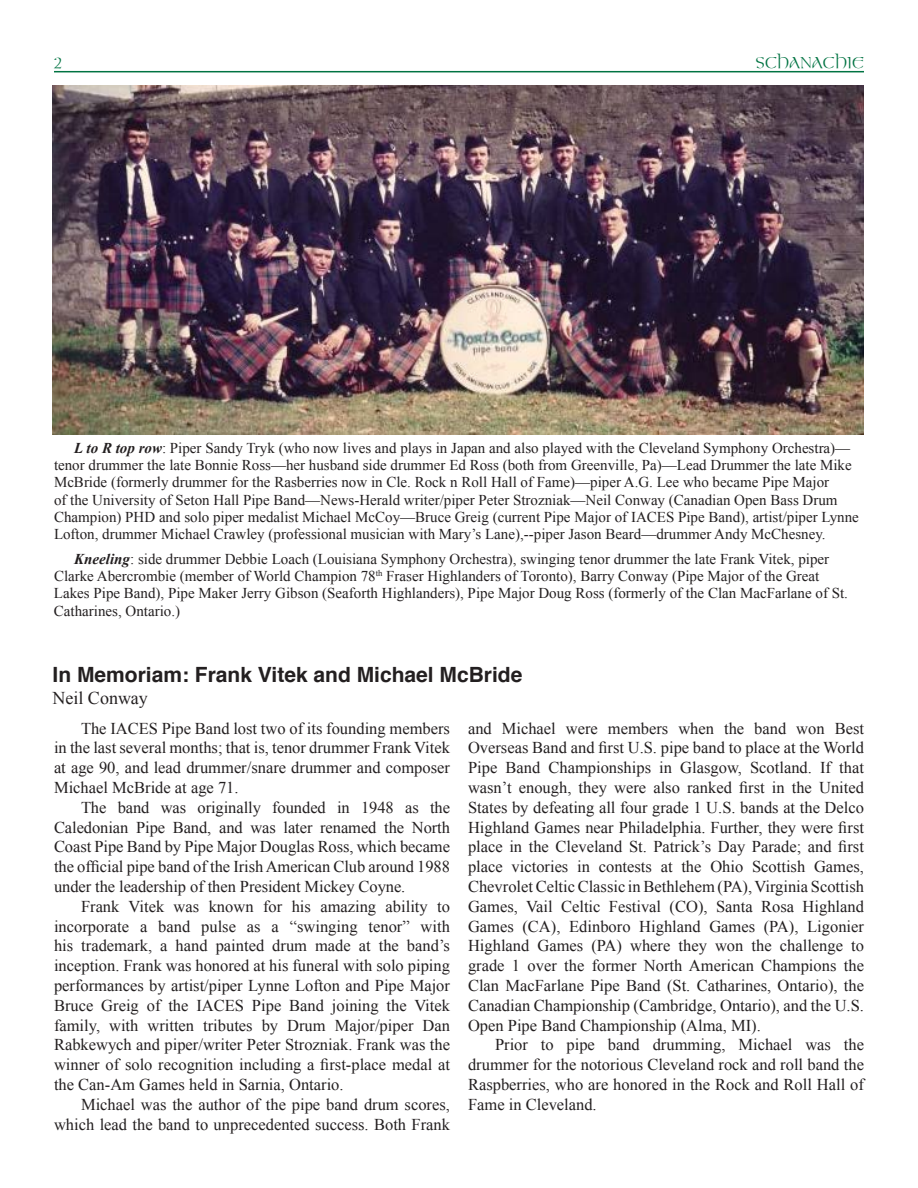
<style>
.page{position:relative;width:918px;height:1188px;background:#fff}
.page>*{position:absolute;margin:0;border:0;box-sizing:border-box;transform-origin:0 0}
.t1{font:700 21px "Helvetica";color:#231f20}
.t2{font:18px "Kelt Normal";color:#007342}
.t3{font:18px "Times New Roman";color:#231f20}
.t4{font:16.5px/19.8px "Times New Roman";color:#231f20;text-align:justify}
.t5{font:15px/17.2px "Times New Roman";color:#231f20}
.s1{font-weight:700;font-style:italic}
</style>
<div class="page">
<hr style="left:54px;top:71px;width:810px;height:1px;background:#007342">
<img style="left:52px;top:86px;width:812px;height:348px">
<p class="t2" style="left:54px;top:54px;width:10px">2</p>
<p class="t2" style="left:756px;top:54px;width:110px">SCHANACHIE</p>
<p class="t5" style="left:54px;top:439px;width:806px;text-indent:20px"><span class="s1">L to R top row</span>: Piper Sandy Tryk (who now lives and plays in Japan and also played with the Cleveland Symphony Orchestra)— tenor drummer the late Bonnie Ross—her husband side drummer Ed Ross (both from Greenville, Pa)—Lead Drummer the late Mike McBride (formerly drummer for the Rasberries now in Cle. Rock n Roll Hall of Fame)—piper A.G. Lee who became Pipe Major<br>of the University of Seton Hall Pipe Band—News-Herald writer/piper Peter Strozniak—Neil Conway (Canadian Open Bass Drum Champion) PHD and solo piper medalist Michael McCoy—Bruce Greig (current Pipe Major of IACES Pipe Band), artist/piper Lynne Lofton, drummer Michael Crawley (professional musician with Mary’s Lane),--piper Jason Beard—drummer Andy McChesney.</p>
<p class="t5" style="left:54px;top:550px;width:796px;text-indent:20px"><span class="s1">Kneeling</span>: side drummer Debbie Loach (Louisiana Symphony Orchestra), swinging tenor drummer the late Frank Vitek, piper Clarke Abercrombie (member of World Champion 78<sup>th</sup> Fraser Highlanders of Toronto), Barry Conway (Pipe Major of the Great Lakes Pipe Band), Pipe Maker Jerry Gibson (Seaforth Highlanders), Pipe Major Doug Ross (formerly of the Clan MacFarlane of St.<br>Catharines, Ontario.)</p>
<p class="t1" style="left:52px;top:658px;width:471px">In Memoriam: Frank Vitek and Michael McBride</p>
<p class="t3" style="left:52px;top:686px;width:97px">Neil Conway</p>
<p class="t4" style="left:54px;top:718px;width:398px;text-indent:27px">The IACES Pipe Band lost two of its founding members in the last several months; that is, tenor drummer Frank Vitek at age 90, and lead drummer/snare drummer and composer Michael McBride at age 71.</p>
<p class="t4" style="left:54px;top:797px;width:398px;text-indent:27px">The band was originally founded in 1948 as the Caledonian Pipe Band, and was later renamed the North Coast Pipe Band by Pipe Major Douglas Ross, which became the official pipe band of the Irish American Club around 1988 under the leadership of then President Mickey Coyne.</p>
<p class="t4" style="left:54px;top:896px;width:398px;text-indent:27px">Frank Vitek was known for his amazing ability to incorporate a band pulse as a “swinging tenor” with his trademark, a hand painted drum made at the band’s inception. Frank was honored at his funeral with solo piping performances by artist/piper Lynne Lofton and Pipe Major Bruce Greig of the IACES Pipe Band joining the Vitek family, with written tributes by Drum Major/piper Dan Rabkewych and piper/writer Peter Strozniak. Frank was the winner of solo recognition including a first-place medal at the Can-Am Games held in Sarnia, Ontario.</p>
<p class="t4" style="left:54px;top:1094px;width:398px;text-align:right">Michael was the author of the pipe band drum scores, which lead the band to unprecedented success. Both Frank</p>
<p class="t4" style="left:468px;top:718px;width:398px">and Michael were members when the band won Best Overseas Band and first U.S. pipe band to place at the World Pipe Band Championships in Glasgow, Scotland. If that wasn’t enough, they were also ranked first in the United States by defeating all four grade 1 U.S. bands at the Delco Highland Games near Philadelphia. Further, they were first place in the Cleveland St. Patrick’s Day Parade; and first place victories in contests at the Ohio Scottish Games, Chevrolet Celtic Classic in Bethlehem (PA), Virginia Scottish Games, Vail Celtic Festival (CO), Santa Rosa Highland Games (CA), Edinboro Highland Games (PA), Ligonier Highland Games (PA) where they won the challenge to grade 1 over the former North American Champions the Clan MacFarlane Pipe Band (St. Catharines, Ontario), the Canadian Championship (Cambridge, Ontario), and the U.S.<br>Open Pipe Band Championship (Alma, MI).</p>
<p class="t4" style="left:468px;top:1035px;width:398px;text-indent:27px">Prior to pipe band drumming, Michael was the drummer for the notorious Cleveland rock and roll band the Raspberries, who are honored in the Rock and Roll Hall of Fame in Cleveland.</p>
</div>
